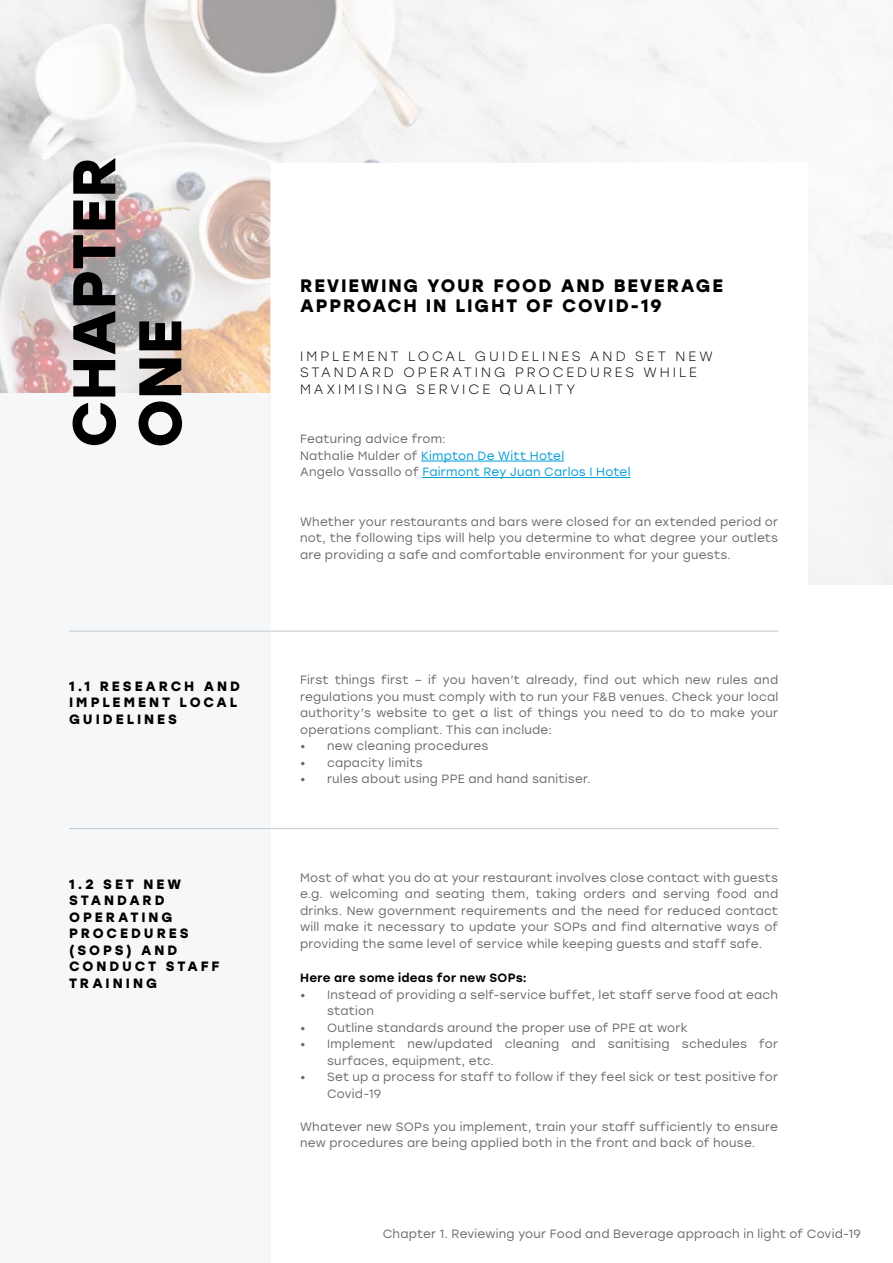
<style>
.page{position:relative;width:893px;height:1263px;background:#fff}
.page>*{position:absolute;margin:0;border:0;box-sizing:border-box;transform-origin:0 0}
.t1{font:700 60px/66px "Stolzl";color:#000}
.t2{font:700 18px/19.5px "Stolzl";letter-spacing:.1em;color:#000}
.t3{font:700 13.5px/16.5px "Stolzl";letter-spacing:.215em;color:#000}
.t4{font:300 13.5px/16.5px "Stolzl";letter-spacing:.215em;color:#000}
.t5{font:12px/16.5px "Stolzl";letter-spacing:.02em;color:#676c6e}
.t6{font:500 12px "Stolzl";letter-spacing:.025em;color:#000}
.s1{color:#009ed4}
</style>
<div class="page">
<img style="left:0;top:0;width:893px;height:584px">
<svg style="left:270px;top:163px;width:538px;height:667px"></svg>
<div style="left:0;top:394px;width:270px;height:869px;background:#f5f7f8"></div>
<hr style="left:421px;top:461px;width:143px;height:1px;background:#009ed4">
<hr style="left:422px;top:477px;width:208px;height:1px;background:#009ed4">
<hr style="left:69px;top:631px;width:709px;height:1px;background:#c2cad0">
<hr style="left:69px;top:828px;width:709px;height:1px;background:#c2cad0">
<h1 class="t1" style="left:58px;top:448px;width:293px;rotate:-90deg">CHAPTER<br>ONE</h1>
<h2 class="t2" style="left:300px;top:275px;width:424px">REVIEWING YOUR FOOD AND BEVERAGE<br>APPROACH IN LIGHT OF COVID-19</h2>
<p class="t4" style="left:300px;top:347px;width:414px">IMPLEMENT LOCAL GUIDELINES AND SET NEW<br>STANDARD OPERATING PROCEDURES WHILE<br>MAXIMISING SERVICE QUALITY</p>
<p class="t5" style="left:300px;top:430px;width:332px">Featuring advice from:<br>Nathalie Mulder of <span class="s1">Kimpton De Witt Hotel<br></span>Angelo Vassallo of <span class="s1">Fairmont Rey Juan Carlos I Hotel</span></p>
<p class="t5" style="left:300px;top:513px;width:480px;text-align:justify">Whether your restaurants and bars were closed for an extended period or not, the following tips will help you determine to what degree your outlets are providing a safe and comfortable environment for your guests.</p>
<p class="t3" style="left:69px;top:677px;width:172px">1.1 RESEARCH AND<br>IMPLEMENT LOCAL<br>GUIDELINES</p>
<p class="t5" style="left:300px;top:671px;width:480px;text-align:justify">First things first – if you haven’t already, find out which new rules and regulations you must comply with to run your F&amp;B venues. Check your local authority’s website to get a list of things you need to do to make your operations compliant. This can include:</p>
<p class="t5" style="left:300px;top:737px;width:190px">• new cleaning procedures</p>
<p class="t5" style="left:300px;top:754px;width:124px">• capacity limits</p>
<p class="t5" style="left:300px;top:770px;width:292px">• rules about using PPE and hand sanitiser.</p>
<p class="t3" style="left:69px;top:875px;width:152px">1.2 SET NEW<br>STANDARD<br>OPERATING<br>PROCEDURES (SOPS) AND<br>CONDUCT STAFF<br>TRAINING</p>
<p class="t5" style="left:300px;top:868px;width:480px;text-align:justify">Most of what you do at your restaurant involves close contact with guests e.g. welcoming and seating them, taking orders and serving food and drinks. New government requirements and the need for reduced contact will make it necessary to update your SOPs and find alternative ways of providing the same level of service while keeping guests and staff safe.</p>
<p class="t6" style="left:300px;top:969px;width:228px">Here are some ideas for new SOPs:</p>
<p class="t5" style="left:327px;top:985px;width:453px;text-indent:-27px">• Instead of providing a self-service buffet, let staff serve food at each station</p>
<p class="t5" style="left:300px;top:1018px;width:389px">• Outline standards around the proper use of PPE at work</p>
<p class="t5" style="left:327px;top:1035px;width:453px;text-indent:-27px">• Implement new/updated cleaning and sanitising schedules for surfaces, equipment, etc.</p>
<p class="t5" style="left:327px;top:1068px;width:453px;text-indent:-27px">• Set up a process for staff to follow if they feel sick or test positive for<br>Covid-19</p>
<p class="t5" style="left:300px;top:1117px;width:480px">Whatever new SOPs you implement, train your staff sufficiently to ensure new procedures are being applied both in the front and back of house.</p>
<p class="t5" style="left:383px;top:1225px;width:480px">Chapter 1. Reviewing your Food and Beverage approach in light of Covid-19</p>
</div>
